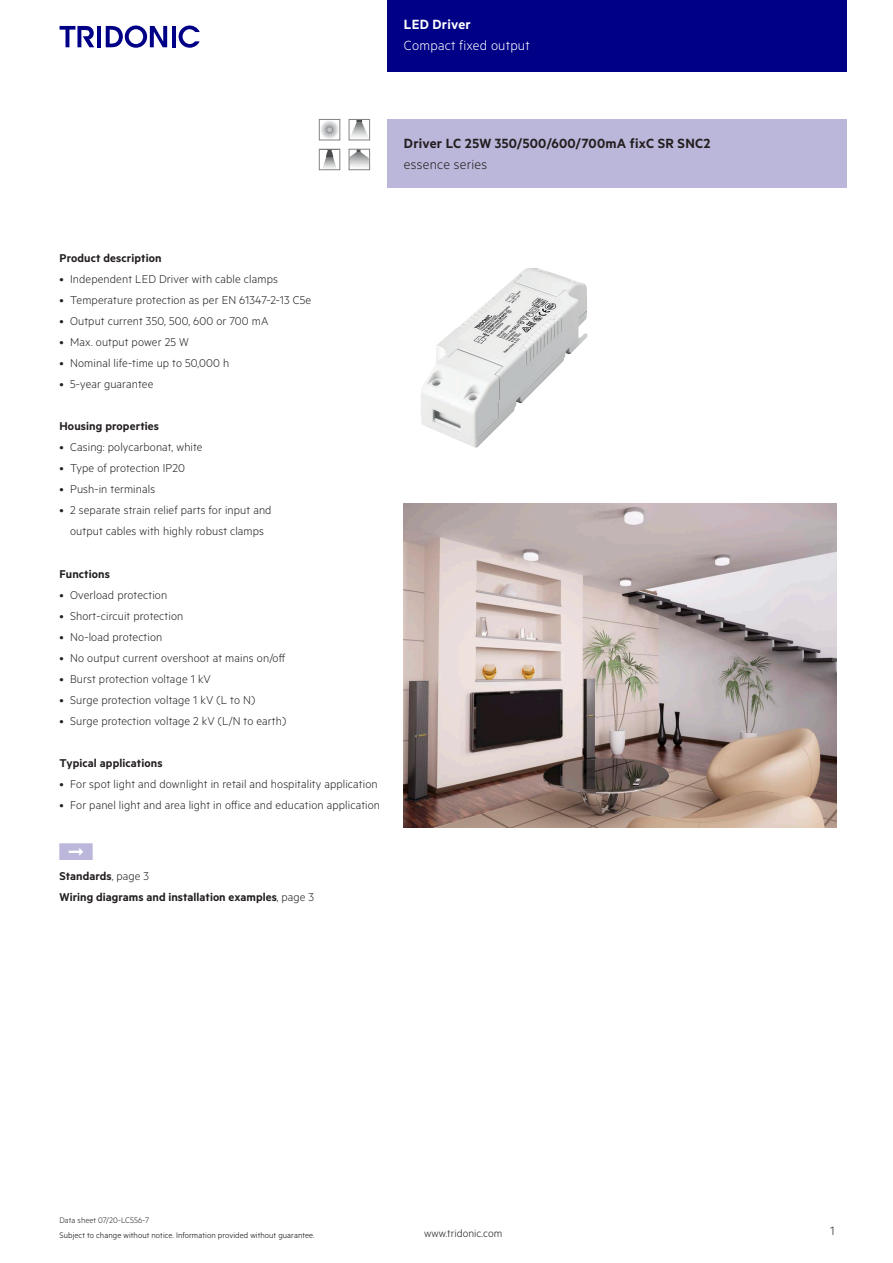
<style>
.page{position:relative;width:893px;height:1263px;background:#fff}
.page>*{position:absolute;margin:0;border:0;box-sizing:border-box;transform-origin:0 0}
.t1{font:15px "Tridonic Metric Print Semi";letter-spacing:.015em;color:#231f20}
.t2{font:15px "Tridonic Metric Print Light";letter-spacing:.015em;color:#fff}
.t3{font:15px "Tridonic Metric Print Light";letter-spacing:.015em;color:#231f20}
.t4{font:15px "Tridonic Metric Print Semi";letter-spacing:.015em;color:#fff}
.t5{font:13.5px "Tridonic Metric Print Light";color:#231f20}
.t6{font:12.75px/21px "Tridonic Metric Print Light";letter-spacing:.01em;color:#231f20;text-align:center}
.t7{font:12.75px/21.3px "Tridonic Metric Print Semi";letter-spacing:.01em;color:#231f20}
.t8{font:12px "Tridonic Metric Print Light";letter-spacing:.005em;color:#231f20}
.t9{font:9px "Tridonic Metric Print Light";letter-spacing:.01em;color:#000}
.t10{font:9px "Tridonic Metric Print Light";letter-spacing:.005em;color:#231f20}
.s1{font-family:"Tridonic Metric Print Light"}
</style>
<div class="page">
<div style="left:387px;top:0;width:459px;height:72px;background:#000087"></div>
<hr style="left:97px;top:26px;width:4px;height:21px;background:#000087">
<svg style="left:106px;top:26px;width:61px;height:22px"></svg>
<hr style="left:172px;top:26px;width:3px;height:21px;background:#000087">
<svg style="left:179px;top:26px;width:21px;height:22px"></svg>
<svg style="left:60px;top:26px;width:34px;height:21px"></svg>
<div style="left:387px;top:119px;width:459px;height:68px;background:#bbb7da"></div>
<img style="left:421px;top:268px;width:167px;height:180px">
<img style="left:404px;top:503px;width:432px;height:324px">
<svg style="left:349px;top:121px;width:21px;height:20px"></svg>
<div style="left:349px;top:119px;width:21px;height:21px;border:1px solid #808285"></div>
<svg style="left:351px;top:151px;width:17px;height:17px"></svg>
<div style="left:349px;top:149px;width:21px;height:21px;border:1px solid #808285"></div>
<div style="left:320px;top:121px;width:19px;height:18px;background:#f3f4f4;border-radius:50%"></div>
<div style="left:321px;top:121px;width:17px;height:18px;background:#ededef;border-radius:50%"></div>
<div style="left:321px;top:121px;width:17px;height:17px;background:#e8e9ea;border-radius:50%"></div>
<div style="left:321px;top:122px;width:17px;height:16px;background:#e6e7e8;border-radius:50%"></div>
<div style="left:322px;top:122px;width:16px;height:16px;background:#e4e5e7;border-radius:50%"></div>
<div style="left:322px;top:122px;width:15px;height:16px;background:#e0e1e3;border-radius:50%"></div>
<div style="left:322px;top:122px;width:15px;height:15px;background:#dadbdd;border-radius:50%"></div>
<div style="left:322px;top:123px;width:15px;height:14px;background:#d5d6d8;border-radius:50%"></div>
<div style="left:323px;top:123px;width:14px;height:14px;background:#d1d2d4;border-radius:50%"></div>
<div style="left:323px;top:124px;width:13px;height:12px;background:#c9cacc;border-radius:50%"></div>
<div style="left:324px;top:124px;width:11px;height:12px;background:#c5c6c8;border-radius:50%"></div>
<div style="left:324px;top:124px;width:11px;height:11px;background:#bebfc1;border-radius:50%"></div>
<div style="left:325px;top:125px;width:10px;height:10px;background:#bebfc1;border-radius:50%"></div>
<div style="left:325px;top:125px;width:9px;height:10px;background:#babbbe;border-radius:50%"></div>
<div style="left:325px;top:125px;width:9px;height:9px;background:#babbbe;border-radius:50%"></div>
<div style="left:325px;top:126px;width:9px;height:8px;background:#aeafb3;border-radius:50%"></div>
<svg style="left:327px;top:127px;width:6px;height:6px"></svg>
<div style="left:319px;top:119px;width:21px;height:21px;border:1px solid #808285"></div>
<img style="left:323px;top:158px;width:13px;height:10px">
<svg style="left:325px;top:151px;width:9px;height:7px"></svg>
<div style="left:319px;top:149px;width:21px;height:21px;border:1px solid #808285"></div>
<p class="t4" style="left:404px;top:15px;width:68px">LED Driver</p>
<p class="t2" style="left:404px;top:37px;width:127px">Compact fixed output</p>
<p class="t1" style="left:404px;top:134px;width:308px">Driver LC 25W 350/500/600/700mA fixC SR SNC2</p>
<p class="t3" style="left:404px;top:156px;width:85px">essence series</p>
<p class="t7" style="left:60px;top:247px;width:104px">Product description</p>
<p class="t6" style="left:60px;top:268px;width:220px">• Independent LED Driver with cable clamps</p>
<p class="t6" style="left:60px;top:289px;width:253px">• Temperature protection as per EN 61347-2-13 C5e</p>
<p class="t6" style="left:60px;top:310px;width:210px">• Output current 350, 500, 600 or 700 mA</p>
<p class="t6" style="left:60px;top:331px;width:131px">• Max. output power 25 W</p>
<p class="t6" style="left:60px;top:352px;width:171px">• Nominal life-time up to 50,000 h</p>
<p class="t6" style="left:60px;top:373px;width:95px">• 5-year guarantee</p>
<p class="t7" style="left:60px;top:415px;width:101px">Housing properties</p>
<p class="t6" style="left:60px;top:436px;width:145px">• Casing: polycarbonat, white</p>
<p class="t6" style="left:60px;top:457px;width:127px">• Type of protection IP20</p>
<p class="t6" style="left:60px;top:478px;width:97px">• Push-in terminals</p>
<p class="t6" style="left:60px;top:499px;width:214px">• 2 separate strain relief parts for input and output cables with highly robust clamps</p>
<p class="t7" style="left:60px;top:563px;width:52px">Functions</p>
<p class="t6" style="left:60px;top:584px;width:109px">• Overload protection</p>
<p class="t6" style="left:60px;top:605px;width:125px">• Short-circuit protection</p>
<p class="t6" style="left:60px;top:626px;width:104px">• No-load protection</p>
<p class="t6" style="left:60px;top:647px;width:227px">• No output current overshoot at mains on/off</p>
<p class="t6" style="left:60px;top:668px;width:153px">• Burst protection voltage 1 kV</p>
<p class="t6" style="left:60px;top:689px;width:197px">• Surge protection voltage 1 kV (L to N)</p>
<p class="t6" style="left:60px;top:710px;width:228px">• Surge protection voltage 2 kV (L/N to earth)</p>
<p class="t7" style="left:60px;top:752px;width:105px">Typical applications</p>
<p class="t6" style="left:60px;top:773px;width:320px">• For spot light and downlight in retail and hospitality application</p>
<p class="t6" style="left:60px;top:794px;width:322px">• For panel light and area light in office and education application</p>
<p class="t7" style="left:60px;top:865px;width:256px">Standards<span class="s1">, page 3<br></span>Wiring diagrams and installation examples<span class="s1">, page 3</span></p>
<p class="t10" style="left:60px;top:1215px;width:91px">Data sheet 07/20-LC556-7</p>
<p class="t9" style="left:60px;top:1229px;width:257px">Subject to change without notice. Information provided without guarantee.</p>
<p class="t8" style="left:424px;top:1227px;width:80px">www.tridonic.com</p>
<p class="t5" style="left:830px;top:1223px;width:6px">1</p>
</div>
